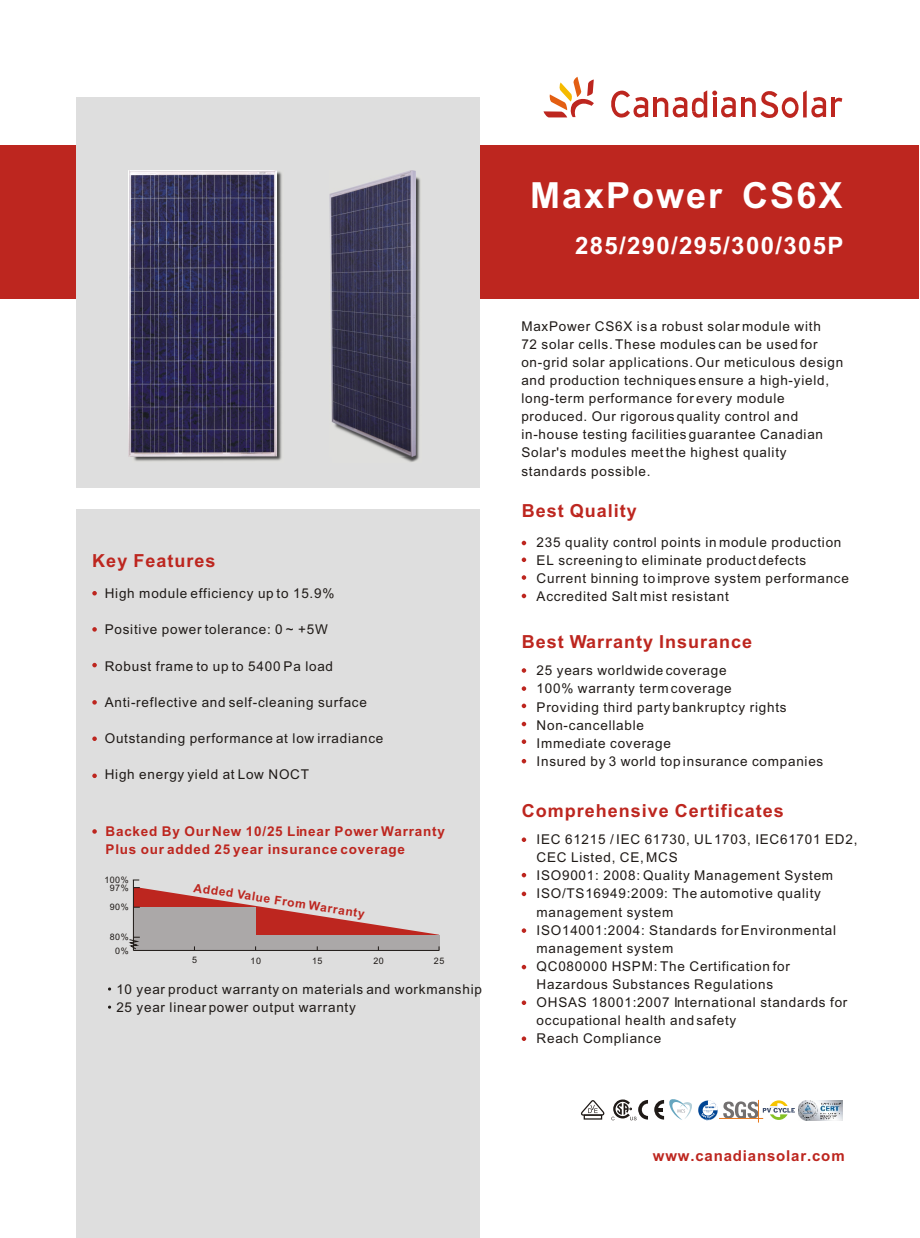
<style>
.page{position:relative;width:920px;height:1238px;background:#fff}
.page>*{position:absolute;margin:0;border:0;box-sizing:border-box;transform-origin:0 0}
.t1{font:700 36px "Arial";letter-spacing:.055em;color:#fff}
.t2{font:700 24px "Arial";letter-spacing:.055em;color:#fff}
.t3{font:700 18px "Arial";letter-spacing:.055em;color:#bd261f}
.t4{font:700 15px "Arial";letter-spacing:.055em;color:#bd261f}
.t5{font:13.5px/18.1px "Arial";letter-spacing:.055em;color:#1f1a17}
.t6{font:700 13.5px/18.1px "Arial";letter-spacing:.055em;color:#bd261f}
.t7{font:700 12px "Arial";color:#bd261f}
.t8{font:9px "Arial";letter-spacing:.055em;color:#1f1a17}
</style>
<div class="page">
<div style="left:77px;top:510px;width:403px;height:728px;background:#dedede"></div>
<div style="left:0;top:145px;width:918px;height:154px;background:#bd261f"></div>
<svg style="left:543px;top:77px;width:51px;height:40px"></svg>
<svg style="left:611px;top:91px;width:37px;height:27px"></svg>
<hr style="left:653px;top:98px;width:4px;height:19px;background:#bd261f">
<hr style="left:741px;top:98px;width:3px;height:19px;background:#bd261f">
<svg style="left:655px;top:90px;width:80px;height:28px"></svg>
<hr style="left:831px;top:98px;width:4px;height:19px;background:#bd261f">
<svg style="left:833px;top:97px;width:9px;height:7px"></svg>
<svg style="left:803px;top:90px;width:23px;height:28px"></svg>
<svg style="left:781px;top:97px;width:17px;height:21px"></svg>
<div style="left:785px;top:101px;width:10px;height:13px;background:#fff;border-radius:50%"></div>
<svg style="left:743px;top:91px;width:36px;height:27px"></svg>
<div style="left:77px;top:97px;width:403px;height:390px;background:#dedede"></div>
<img style="left:399px;top:175px;width:22px;height:287px">
<img style="left:329px;top:171px;width:86px;height:285px">
<img style="left:133px;top:171px;width:149px;height:290px">
<img style="left:129px;top:171px;width:147px;height:285px">
<svg style="left:92px;top:591px;width:5px;height:4px"></svg>
<svg style="left:92px;top:663px;width:5px;height:4px"></svg>
<svg style="left:92px;top:736px;width:5px;height:5px"></svg>
<svg style="left:92px;top:773px;width:5px;height:5px"></svg>
<svg style="left:92px;top:627px;width:5px;height:4px"></svg>
<svg style="left:92px;top:829px;width:5px;height:4px"></svg>
<hr style="left:133px;top:880px;width:1px;height:70px;background:#1f1a17">
<hr style="left:133px;top:950px;width:306px;height:1px;background:#1f1a17">
<svg style="left:128px;top:887px;width:311px;height:63px"></svg>
<svg style="left:92px;top:700px;width:5px;height:4px"></svg>
<svg style="left:521px;top:541px;width:5px;height:4px"></svg>
<svg style="left:521px;top:575px;width:5px;height:5px"></svg>
<svg style="left:521px;top:557px;width:5px;height:5px"></svg>
<svg style="left:521px;top:593px;width:5px;height:5px"></svg>
<svg style="left:521px;top:837px;width:5px;height:5px"></svg>
<svg style="left:521px;top:873px;width:5px;height:4px"></svg>
<svg style="left:521px;top:668px;width:5px;height:4px"></svg>
<svg style="left:521px;top:739px;width:5px;height:5px"></svg>
<svg style="left:521px;top:703px;width:5px;height:5px"></svg>
<svg style="left:521px;top:686px;width:5px;height:5px"></svg>
<svg style="left:521px;top:721px;width:5px;height:5px"></svg>
<svg style="left:521px;top:759px;width:5px;height:4px"></svg>
<svg style="left:521px;top:891px;width:5px;height:5px"></svg>
<svg style="left:521px;top:964px;width:5px;height:5px"></svg>
<svg style="left:521px;top:928px;width:5px;height:5px"></svg>
<svg style="left:521px;top:1036px;width:5px;height:5px"></svg>
<svg style="left:521px;top:1000px;width:5px;height:5px"></svg>
<img style="left:798px;top:1100px;width:44px;height:20px">
<svg style="left:654px;top:1099px;width:140px;height:23px"></svg>
<svg style="left:580px;top:1100px;width:25px;height:16px"></svg>
<svg style="left:611px;top:1099px;width:37px;height:21px"></svg>
<h3 class="t3" style="left:92px;top:554px;width:125px">Key Features</h3>
<p class="t5" style="left:105px;top:585px;width:231px">High module efficiency up to 15.9%</p>
<p class="t5" style="left:105px;top:622px;width:224px">Positive power tolerance: 0 ~ +5W</p>
<p class="t5" style="left:105px;top:658px;width:230px">Robust frame to up to 5400 Pa load</p>
<p class="t5" style="left:105px;top:694px;width:264px">Anti-reflective and self-cleaning surface</p>
<p class="t5" style="left:105px;top:730px;width:280px">Outstanding performance at low irradiance</p>
<p class="t5" style="left:105px;top:766px;width:206px">High energy yield at Low NOCT</p>
<p class="t6" style="left:106px;top:823px;width:341px">Backed By Our New 10/25 Linear Power Warranty<br>Plus our added 25 year insurance coverage</p>
<p class="t8" style="left:104px;top:876px;width:26px">100%</p>
<p class="t8" style="left:110px;top:884px;width:20px">97%</p>
<p class="t8" style="left:110px;top:903px;width:20px">90%</p>
<p class="t8" style="left:110px;top:933px;width:20px">80%</p>
<p class="t8" style="left:115px;top:947px;width:15px">0%</p>
<p class="t7" style="left:195px;top:882px;width:174px;rotate:9deg">Added Value From Warranty</p>
<p class="t8" style="left:192px;top:956px;width:6px">5</p>
<p class="t8" style="left:250px;top:957px;width:12px">10</p>
<p class="t8" style="left:312px;top:957px;width:12px">15</p>
<p class="t8" style="left:373px;top:957px;width:12px">20</p>
<p class="t8" style="left:434px;top:957px;width:12px">25</p>
<p class="t5" style="left:116px;top:981px;width:367px">10 year product warranty on materials and workmanship<br>25 year linear power output warranty</p>
<h1 class="t1" style="left:530px;top:181px;width:314px">MaxPower CS6X</h1>
<h2 class="t2" style="left:575px;top:236px;width:270px">285/290/295/300/305P</h2>
<p class="t5" style="left:521px;top:318px;width:323px">MaxPower CS6X is a robust solar module with<br>72 solar cells. These modules can be used for on-grid solar applications. Our meticulous design and production techniques ensure a high-yield, long-term performance for every module produced. Our rigorous quality control and in-house testing facilities guarantee Canadian Solar's modules meet the highest quality standards possible.</p>
<h3 class="t3" style="left:521px;top:504px;width:117px">Best Quality</h3>
<p class="t5" style="left:536px;top:534px;width:314px">235 quality control points in module production EL screening to eliminate product defects Current binning to improve system performance Accredited Salt mist resistant</p>
<h3 class="t3" style="left:521px;top:635px;width:232px">Best Warranty Insurance</h3>
<p class="t5" style="left:536px;top:662px;width:288px">25 years worldwide coverage<br>100% warranty term coverage<br>Providing third party bankruptcy rights<br>Non-cancellable<br>Immediate coverage<br>Insured by 3 world top insurance companies</p>
<h3 class="t3" style="left:521px;top:804px;width:264px">Comprehensive Certificates</h3>
<p class="t5" style="left:536px;top:831px;width:322px">IEC 61215 / IEC 61730, UL 1703, IEC61701 ED2, CEC Listed, CE, MCS<br>ISO9001: 2008: Quality Management System ISO/TS16949:2009: The automotive quality management system<br>ISO14001:2004: Standards for Environmental management system<br>QC080000 HSPM: The Certification for Hazardous Substances Regulations<br>OHSAS 18001:2007 International standards for occupational health and safety<br>Reach Compliance</p>
<p class="t4" style="left:653px;top:1150px;width:193px">www.canadiansolar.com</p>
</div>
